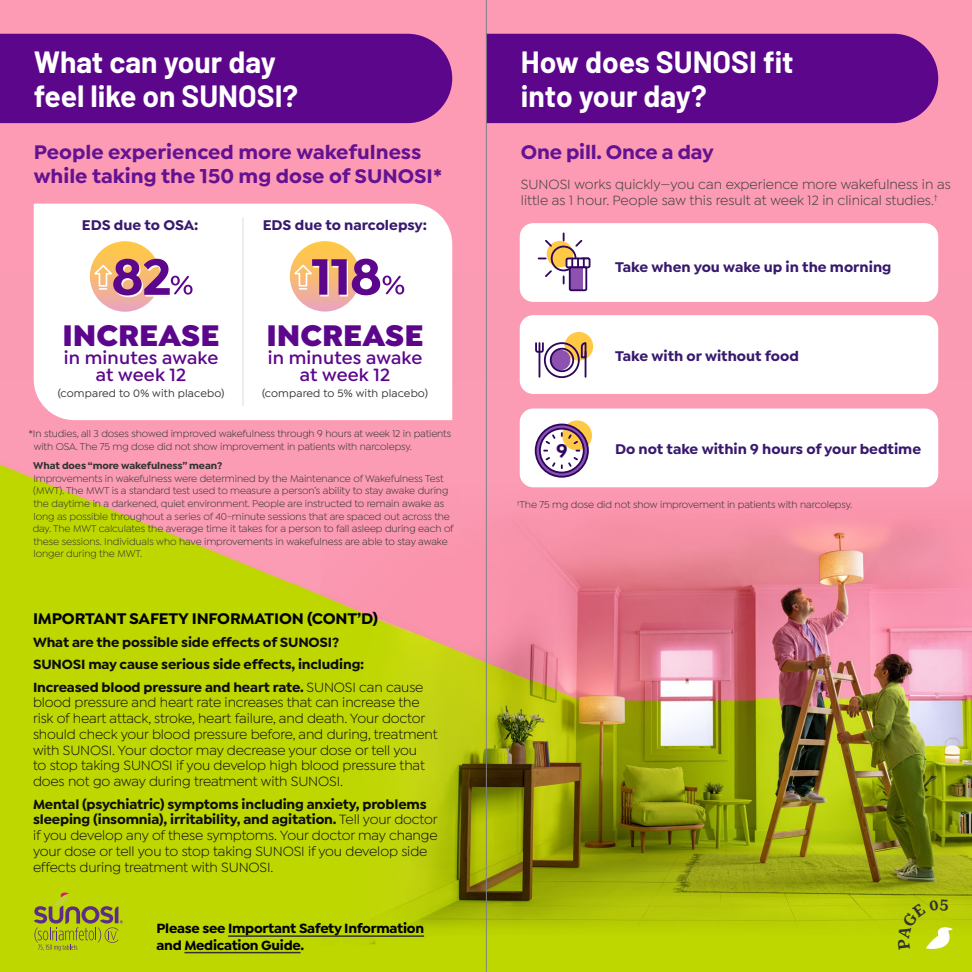
<style>
.page{position:relative;width:972px;height:972px;background:#fff}
.page>*{position:absolute;margin:0;border:0;box-sizing:border-box;transform-origin:0 0}
.t1{font:700 52.8px "Isidora Sans";color:#5c068c}
.t2{font:700 52.65px "Isidora Sans";color:#5c068c}
.t3{font:900 31.8px "Isidora Sans";color:#5c068c}
.t4{font:700 30px/34.5px "Barlow";color:#fff}
.t5{font:700 21px/24px "Isidora Sans";color:#641292}
.t6{font:700 19.2px "Isidora Sans";color:#2e065e}
.t7{font:600 18.75px/16.5px "Isidora Sans";letter-spacing:.01em;color:#5c068c;text-align:center}
.t8{font:700 16.5px "Isidora Sans";letter-spacing:-.01em;color:#000}
.t9{font:700 15px "Isidora Sans";color:#38196e}
.t10{font:14.25px/15.8px "Isidora Sans";letter-spacing:-.01em;color:#0d0d0d}
.t11{font:700 14.25px/22.5px "Isidora Sans";letter-spacing:-.01em;color:#0d0d0d}
.t12{font:14.25px/16.5px "Isidora Sans";color:#3b3d3d}
.t13{font:700 14.25px/16.5px "Isidora Sans";letter-spacing:-.02em;color:#000}
.t14{font:500 11.4px "Isidora Sans";letter-spacing:.01em;color:#313333}
.t15{font:10.5px/12.6px "Isidora Sans";letter-spacing:-.01em;color:#313333}
.t16{font:700 10.5px "Isidora Sans";letter-spacing:-.01em;color:#313333}
.s1{font-weight:400}
.s2{font-weight:700}
</style>
<div class="page">
<img style="left:0;top:380px;width:972px;height:592px">
<div style="left:0;top:0;width:972px;height:380px;background:#fc9bb3"></div>
<div style="left:520px;top:223px;width:418px;height:79px;background:#fff;border-radius:14px"></div>
<div style="left:520px;top:315px;width:418px;height:79px;background:#fff;border-radius:14px"></div>
<div style="left:520px;top:409px;width:418px;height:78px;background:#fff;border-radius:14px"></div>
<div style="left:487px;top:34px;width:451px;height:89px;background:#5c068c"></div>
<svg style="left:562px;top:420px;width:30px;height:30px"></svg>
<svg style="left:534px;top:423px;width:56px;height:55px"></svg>
<div style="left:565px;top:332px;width:28px;height:29px;background:#ffc845;border-radius:50%"></div>
<svg style="left:580px;top:342px;width:7px;height:35px"></svg>
<svg style="left:535px;top:341px;width:39px;height:36px"></svg>
<div style="left:544px;top:342px;width:36px;height:36px;border:2px solid #2e065e;border-radius:50%"></div>
<div style="left:566px;top:258px;width:25px;height:10px;border:2px solid #2e065e;border-radius:2px"></div>
<svg style="left:539px;top:233px;width:50px;height:59px"></svg>
<div style="left:34px;top:204px;width:418px;height:216px;background:#fff"></div>
<hr style="left:242px;top:217px;width:2px;height:189px;background:#e5e8ea">
<div style="left:0;top:34px;width:452px;height:89px;background:#5c068c"></div>
<hr style="left:486px;top:0;width:1px;height:972px;background:#808285">
<div style="left:90px;top:241px;width:70px;height:71px;background:linear-gradient(to bottom,#ffcc39,#eba7b9);border-radius:35px"></div>
<svg style="left:91px;top:263px;width:24px;height:28px"></svg>
<svg style="left:171px;top:276px;width:22px;height:19px"></svg>
<div style="left:290px;top:241px;width:70px;height:71px;background:linear-gradient(to bottom,#ffcc38,#eba8bb);border-radius:35px"></div>
<svg style="left:291px;top:263px;width:24px;height:27px"></svg>
<svg style="left:383px;top:276px;width:21px;height:18px"></svg>
<svg style="left:34px;top:892px;width:89px;height:59px;background:#aab41b"></svg>
<hr style="left:228px;top:935px;width:196px;height:2px;background:#313333">
<hr style="left:184px;top:952px;width:117px;height:1px;background:#313333">
<svg style="left:898px;top:899px;width:55px;height:51px;background:#c1d51d"></svg>
<h3 class="t4" style="left:34px;top:42px;width:266px">What can your day feel like on SUNOSI?</h3>
<h3 class="t5" style="left:34px;top:140px;width:410px">People experienced more wakefulness while taking the 150 mg dose of SUNOSI*</h3>
<h3 class="t9" style="left:82px;top:216px;width:118px">EDS due to OSA:</h3>
<h3 class="t9" style="left:263px;top:216px;width:166px">EDS due to narcolepsy:</h3>
<h1 class="t1" style="left:111px;top:244px;width:62px">82</h1>
<h2 class="t2" style="left:311px;top:244px;width:72px">118</h2>
<h3 class="t3" style="left:62px;top:315px;width:159px">INCREASE</h3>
<h3 class="t7" style="left:64px;top:350px;width:156px">in minutes awake at week 12</h3>
<p class="t14" style="left:58px;top:387px;width:168px">(compared to 0% with placebo)</p>
<h3 class="t3" style="left:266px;top:315px;width:159px">INCREASE</h3>
<h3 class="t7" style="left:268px;top:350px;width:156px">in minutes awake at week 12</h3>
<p class="t14" style="left:262px;top:387px;width:167px">(compared to 5% with placebo)</p>
<p class="t15" style="left:34px;top:427px;width:419px;text-indent:-5px">*In studies, all 3 doses showed improved wakefulness through 9 hours at week 12 in patients with OSA. The 75 mg dose did not show improvement in patients with narcolepsy.</p>
<p class="t16" style="left:33px;top:459px;width:191px">What does “more wakefulness” mean?</p>
<p class="t15" style="left:33px;top:472px;width:423px">Improvements in wakefulness were determined by the Maintenance of Wakefulness Test (MWT). The MWT is a standard test used to measure a person’s ability to stay awake during the daytime in a darkened, quiet environment. People are instructed to remain awake as long as possible throughout a series of 40-minute sessions that are spaced out across the day. The MWT calculates the average time it takes for a person to fall asleep during each of these sessions. Individuals who have improvements in wakefulness are able to stay awake longer during the MWT.</p>
<h3 class="t8" style="left:33px;top:608px;width:347px">IMPORTANT SAFETY INFORMATION (CONT’D)</h3>
<h3 class="t11" style="left:33px;top:631px;width:392px">What are the possible side effects of SUNOSI?<br>SUNOSI may cause serious side effects, including:<br>Increased blood pressure and heart rate. <span class="s1">SUNOSI can cause</span></h3>
<p class="t10" style="left:33px;top:695px;width:406px">blood pressure and heart rate increases that can increase the risk of heart attack, stroke, heart failure, and death. Your doctor should check your blood pressure before, and during, treatment with SUNOSI. Your doctor may decrease your dose or tell you<br>to stop taking SUNOSI if you develop high blood pressure that does not go away during treatment with SUNOSI.</p>
<p class="t10" style="left:33px;top:796px;width:406px"><span class="s2">Mental (psychiatric) symptoms including anxiety, problems sleeping (insomnia), irritability, and agitation.</span> Tell your doctor if you develop any of these symptoms. Your doctor may change your dose or tell you to stop taking SUNOSI if you develop side effects during treatment with SUNOSI.</p>
<h3 class="t13" style="left:157px;top:920px;width:269px">Please see Important Safety Information and Medication Guide.</h3>
<h3 class="t4" style="left:521px;top:42px;width:274px">How does SUNOSI fit into your day?</h3>
<h3 class="t5" style="left:521px;top:140px;width:194px">One pill. Once a day</h3>
<h3 class="t12" style="left:521px;top:176px;width:432px">SUNOSI works quickly—you can experience more wakefulness in as little as 1 hour. People saw this result at week 12 in clinical studies.<sup>†</sup></h3>
<h3 class="t9" style="left:615px;top:258px;width:278px">Take when you wake up in the morning</h3>
<h3 class="t6" style="left:556px;top:439px;width:13px">9</h3>
<h3 class="t9" style="left:615px;top:347px;width:185px">Take with or without food</h3>
<h3 class="t9" style="left:615px;top:440px;width:308px">Do not take within 9 hours of your bedtime</h3>
<p class="t15" style="left:517px;top:498px;width:337px"><sup>†</sup>The 75 mg dose did not show improvement in patients with narcolepsy.</p>
</div>
